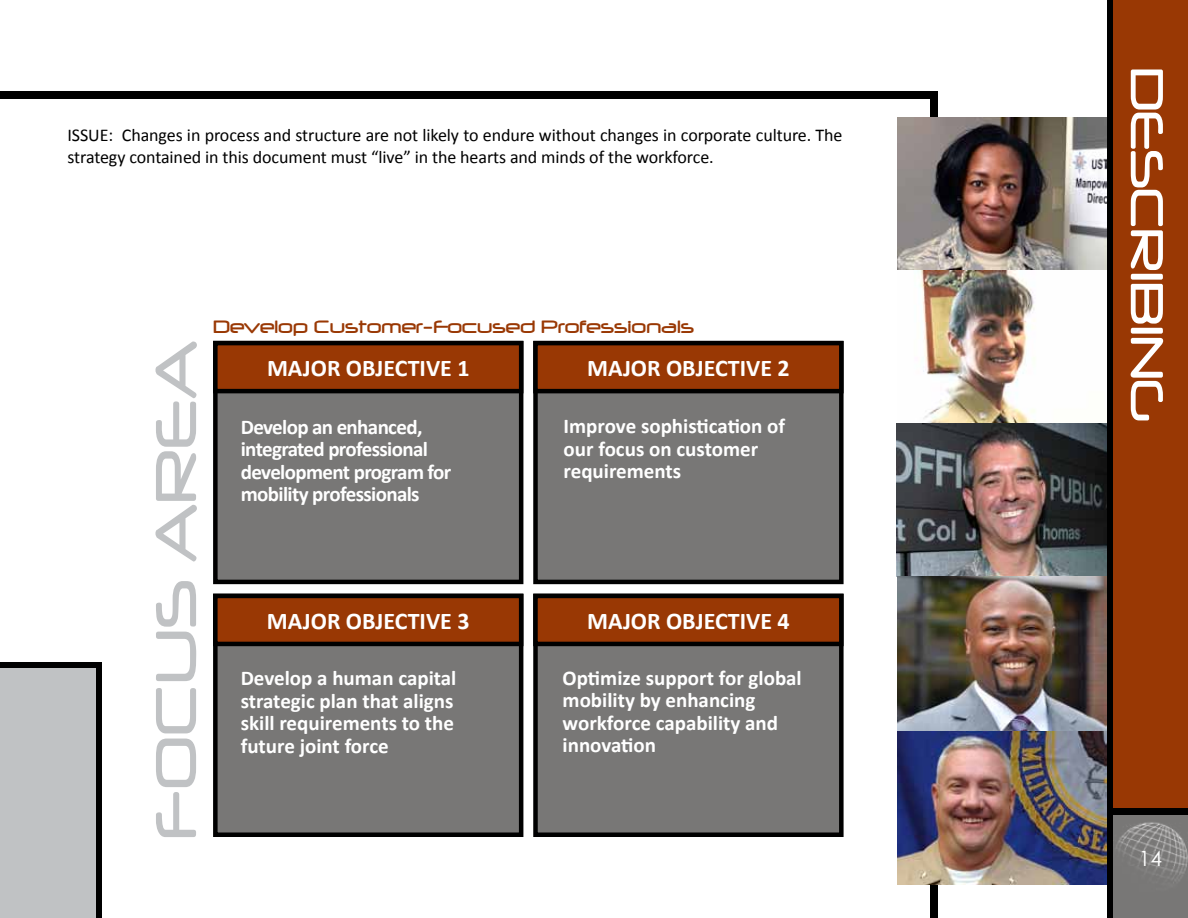
<style>
.page{position:relative;width:1188px;height:918px;background:#fff}
.page>*{position:absolute;margin:0;border:0;box-sizing:border-box;transform-origin:0 0}
.t1{font:67.5px "Neuropol";letter-spacing:.015em;color:#c0c2c4}
.t2{font:54px "Neuropol";color:#fff}
.t3{font:700 24px "Calibri";color:#fff}
.t4{font:700 21px/22.5px "Calibri";color:#fff}
.t5{font:700 21px/22.5px "Calibri";letter-spacing:-.03em;color:#fff}
.t6{font:21px "Neuropol";color:#993804}
.t7{font:21px "Century Gothic";color:#fff}
.t8{font:18px/22.5px "Calibri";letter-spacing:-.005em;color:#000}
</style>
<div class="page">
<div style="left:1113px;top:0;width:75px;height:814px;background:#993804"></div>
<div style="left:1113px;top:814px;width:75px;height:104px;background:#787776"></div>
<div style="left:1107px;top:808px;width:81px;height:6px;background:#000"></div>
<img style="left:1113px;top:814px;width:75px;height:69px">
<div style="left:930px;top:92px;width:7px;height:826px;background:#000"></div>
<div style="left:0;top:92px;width:937px;height:7px;background:#000"></div>
<div style="left:96px;top:662px;width:6px;height:256px;background:#000"></div>
<div style="left:0;top:662px;width:102px;height:6px;background:#000"></div>
<div style="left:0;top:668px;width:96px;height:250px;background:#c0c2c4"></div>
<div style="left:213px;top:341px;width:310px;height:243px;background:#787776;border:4px solid #000"></div>
<div style="left:213px;top:341px;width:310px;height:52px;background:#993804;border:4px solid #000"></div>
<div style="left:533px;top:341px;width:311px;height:243px;background:#787776;border:4px solid #000"></div>
<div style="left:533px;top:341px;width:311px;height:52px;background:#993804;border:4px solid #000"></div>
<div style="left:213px;top:594px;width:310px;height:243px;background:#787776;border:4px solid #000"></div>
<div style="left:213px;top:594px;width:310px;height:52px;background:#993804;border:4px solid #000"></div>
<div style="left:533px;top:594px;width:311px;height:243px;background:#787776;border:4px solid #000"></div>
<div style="left:533px;top:594px;width:311px;height:52px;background:#993804;border:4px solid #000"></div>
<img style="left:897px;top:118px;width:210px;height:766px">
<div style="left:1107px;top:0;width:6px;height:918px;background:#000"></div>
<p class="t8" style="left:68px;top:123px;width:777px">ISSUE: Changes in process and structure are not likely to endure without changes in corporate culture. The strategy contained in this document must “live” in the hearts and minds of the workforce.</p>
<h1 class="t1" style="left:140px;top:838px;width:499px;rotate:-90deg">FOCUS AREA</h1>
<p class="t6" style="left:213px;top:315px;width:483px">Develop Customer-Focused Professionals</p>
<p class="t3" style="left:267px;top:353px;width:204px">MAJOR OBJECTIVE 1</p>
<p class="t3" style="left:587px;top:353px;width:204px">MAJOR OBJECTIVE 2</p>
<p class="t5" style="left:241px;top:416px;width:212px">Develop an enhanced, integrated professional development program for mobility professionals</p>
<p class="t3" style="left:267px;top:606px;width:204px">MAJOR OBJECTIVE 3</p>
<p class="t4" style="left:241px;top:667px;width:217px">Develop a human capital strategic plan that aligns skill requirements to the future joint force</p>
<p class="t4" style="left:564px;top:415px;width:223px">Improve sophistication of our focus on customer requirements</p>
<p class="t3" style="left:587px;top:606px;width:204px">MAJOR OBJECTIVE 4</p>
<p class="t4" style="left:563px;top:667px;width:241px">Optimize support for global mobility by enhancing workforce capability and innovation</p>
<h2 class="t2" style="left:1176px;top:68px;width:356px;rotate:90deg">DESCRIBING</h2>
<p class="t7" style="left:1139px;top:844px;width:25px">14</p>
</div>
